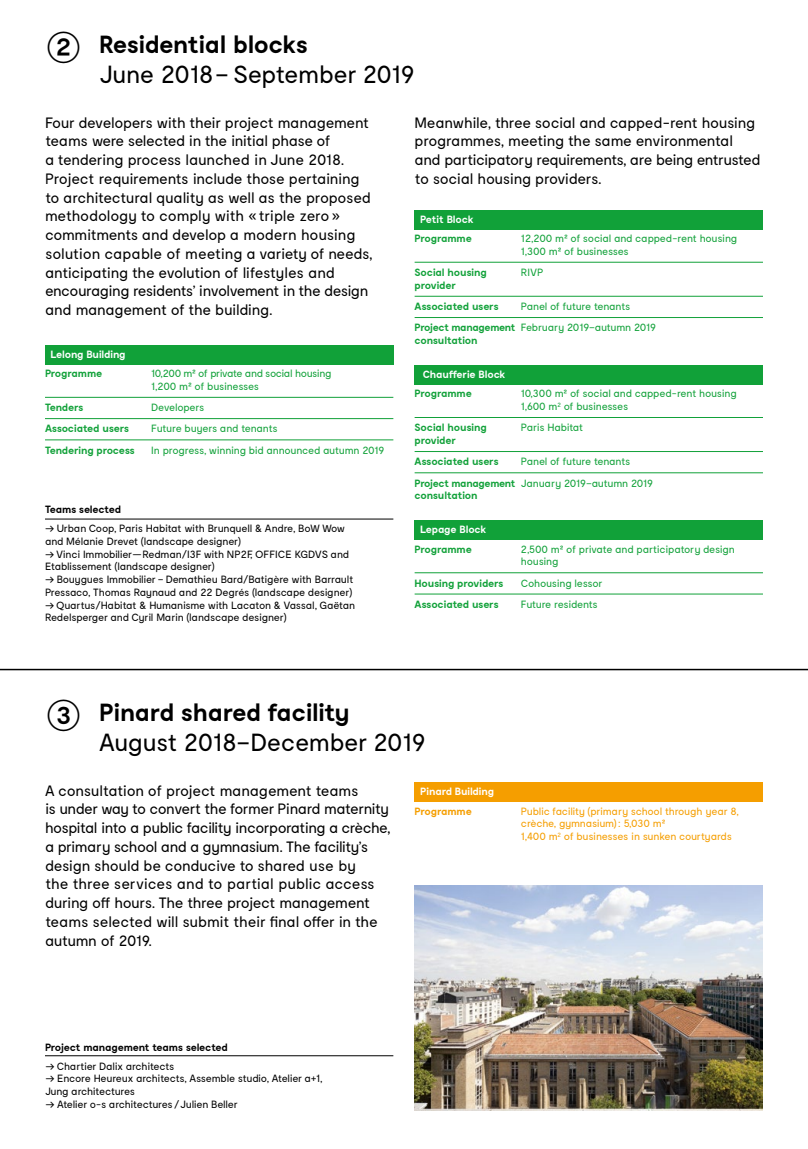
<style>
.page{position:relative;width:808px;height:1149px;background:#fff}
.page>*{position:absolute;margin:0;border:0;box-sizing:border-box;transform-origin:0 0}
.t1{font:24.75px/30px "Moderat";letter-spacing:-.02em;color:#000}
.t2{font:15px/18.8px "Moderat";letter-spacing:-.025em;color:#000}
.t3{font:10.5px/12.8px "Moderat";letter-spacing:-.025em;color:#000}
.t4{font:10.5px/12.8px "Moderat";letter-spacing:-.025em;color:#11a139}
.t5{font:700 10.5px/21.3px "Moderat";letter-spacing:-.025em;color:#11a139}
.t6{font:10.5px/12.8px "Moderat";letter-spacing:-.02em;color:#f59e00}
.t7{font:700 10.5px "Moderat";letter-spacing:-.02em;color:#fff}
.t8{font:700 10.5px "Moderat";letter-spacing:-.025em;color:#000}
.t9{font:10.5px "Moderat";letter-spacing:-.05em;color:#11a139}
.t10{font:700 10.5px "Moderat";letter-spacing:-.015em;color:#f59e00}
.s1{font-size:44.55px}
.s2{font-weight:700}
</style>
<div class="page">
<img style="left:415px;top:885px;width:348px;height:225px">
<div style="left:45px;top:345px;width:348px;height:19px;background:#11a139"></div>
<hr style="left:45px;top:397px;width:348px;height:1px;background:#11a139">
<hr style="left:45px;top:418px;width:348px;height:1px;background:#11a139">
<hr style="left:45px;top:439px;width:348px;height:1px;background:#11a139">
<hr style="left:45px;top:518px;width:348px;height:1px;background:#000">
<div style="left:415px;top:210px;width:348px;height:19px;background:#11a139"></div>
<hr style="left:415px;top:262px;width:348px;height:1px;background:#11a139">
<hr style="left:415px;top:296px;width:348px;height:1px;background:#11a139">
<hr style="left:415px;top:317px;width:348px;height:1px;background:#11a139">
<div style="left:415px;top:365px;width:348px;height:19px;background:#11a139"></div>
<hr style="left:415px;top:417px;width:348px;height:1px;background:#11a139">
<hr style="left:415px;top:451px;width:348px;height:1px;background:#11a139">
<hr style="left:415px;top:472px;width:348px;height:1px;background:#11a139">
<div style="left:415px;top:520px;width:348px;height:19px;background:#11a139"></div>
<hr style="left:415px;top:572px;width:348px;height:1px;background:#11a139">
<hr style="left:415px;top:593px;width:348px;height:1px;background:#11a139">
<hr style="left:45px;top:1054px;width:348px;height:1px;background:#000">
<hr style="left:0;top:668px;width:808px;height:2px;background:#000">
<div style="left:415px;top:782px;width:348px;height:19px;background:#f59e00"></div>
<h1 class="t1" style="left:99px;top:30px;width:317px;text-indent:-54px"><span class="s1">➁</span> <span class="s2">Residential blocks<br></span>June 2018– September 2019</h1>
<p class="t2" style="left:45px;top:113px;width:329px">Four developers with their project management teams were selected in the initial phase of<br>a tendering process launched in June 2018.<br>Project requirements include those pertaining to architectural quality as well as the proposed methodology to comply with «triple zero» commitments and develop a modern housing solution capable of meeting a variety of needs, anticipating the evolution of lifestyles and encouraging residents’ involvement in the design and management of the building.</p>
<p class="t7" style="left:51px;top:348px;width:77px">Lelong Building</p>
<p class="t5" style="left:45px;top:363px;width:59px">Programme</p>
<p class="t4" style="left:151px;top:367px;width:182px">10,200 m² of private and social housing<br>1,200 m² of businesses</p>
<p class="t5" style="left:45px;top:397px;width:40px">Tenders</p>
<p class="t4" style="left:151px;top:401px;width:55px">Developers</p>
<p class="t5" style="left:45px;top:418px;width:86px">Associated users</p>
<p class="t4" style="left:151px;top:422px;width:128px">Future buyers and tenants</p>
<p class="t5" style="left:45px;top:439px;width:91px">Tendering process</p>
<p class="t4" style="left:151px;top:444px;width:234px">In progress, winning bid announced autumn 2019</p>
<p class="t8" style="left:45px;top:503px;width:78px">Teams selected</p>
<p class="t3" style="left:45px;top:522px;width:301px">→ Urban Coop, Paris Habitat with Brunquell &amp; Andre, BoW Wow and Mélanie Drevet (landscape designer)</p>
<p class="t3" style="left:45px;top:548px;width:306px">→ Vinci Immobilier—Redman/I3F with NP2F, OFFICE KGDVS and<br>Etablissement (landscape designer)</p>
<p class="t3" style="left:45px;top:573px;width:310px">→ Bouygues Immobilier – Demathieu Bard/Batigère with Barrault<br>Pressaco, Thomas Raynaud and 22 Degrés (landscape designer)</p>
<p class="t3" style="left:45px;top:599px;width:312px">→ Quartus/Habitat &amp; Humanisme with Lacaton &amp; Vassal, Gaëtan<br>Redelsperger and Cyril Marin (landscape designer)</p>
<p class="t2" style="left:415px;top:113px;width:347px">Meanwhile, three social and capped-rent housing programmes, meeting the same environmental and participatory requirements, are being entrusted to social housing providers.</p>
<p class="t7" style="left:420px;top:213px;width:55px">Petit Block</p>
<p class="t5" style="left:415px;top:228px;width:59px">Programme</p>
<p class="t4" style="left:521px;top:232px;width:218px">12,200 m² of social and capped-rent housing<br>1,300 m² of businesses</p>
<p class="t5" style="left:415px;top:262px;width:74px">Social housing</p>
<p class="t4" style="left:521px;top:266px;width:24px">RIVP</p>
<p class="t5" style="left:415px;top:275px;width:86px">provider<br>Associated users</p>
<p class="t4" style="left:415px;top:296px;width:243px;line-height:21.3px;text-indent:106px">Panel of future tenants<br><span class="s2">Project management</span> February 2019–autumn 2019</p>
<p class="t5" style="left:415px;top:330px;width:64px">consultation</p>
<p class="t7" style="left:423px;top:368px;width:84px">Chaufferie Block</p>
<p class="t5" style="left:415px;top:383px;width:59px">Programme</p>
<p class="t4" style="left:521px;top:387px;width:217px">10,300 m² of social and capped-rent housing<br>1,600 m<sup>2</sup> of businesses</p>
<p class="t5" style="left:415px;top:417px;width:74px">Social housing</p>
<p class="t4" style="left:521px;top:421px;width:64px">Paris Habitat</p>
<p class="t5" style="left:415px;top:430px;width:86px">provider<br>Associated users</p>
<p class="t4" style="left:415px;top:451px;width:240px;line-height:21.3px;text-indent:106px">Panel of future tenants<br><span class="s2">Project management</span> January 2019–autumn 2019</p>
<p class="t5" style="left:415px;top:485px;width:64px">consultation</p>
<p class="t7" style="left:420px;top:523px;width:68px">Lepage Block</p>
<p class="t5" style="left:415px;top:538px;width:59px">Programme</p>
<p class="t4" style="left:521px;top:542px;width:215px">2,500 m² of private and participatory design housing</p>
<p class="t5" style="left:415px;top:572px;width:90px">Housing providers</p>
<p class="t4" style="left:521px;top:576px;width:83px">Cohousing lessor</p>
<p class="t5" style="left:415px;top:594px;width:86px">Associated users</p>
<p class="t9" style="left:521px;top:598px;width:78px">Future residents</p>
<h1 class="t1" style="left:99px;top:697px;width:328px;text-indent:-54px"><span class="s1">➂</span> <span class="s2">Pinard shared facility<br></span>August 2018–December 2019</h1>
<p class="t2" style="left:45px;top:781px;width:347px">A consultation of project management teams<br>is under way to convert the former Pinard maternity hospital into a public facility incorporating a crèche, a primary school and a gymnasium. The facility’s design should be conducive to shared use by<br>the three services and to partial public access during off hours. The three project management teams selected will submit their final offer in the autumn of 2019.</p>
<p class="t7" style="left:420px;top:785px;width:75px">Pinard Building</p>
<p class="t10" style="left:415px;top:804px;width:59px">Programme</p>
<p class="t6" style="left:521px;top:804px;width:219px">Public facility (primary school through year 8, crèche, gymnasium): 5,030 m²<br>1,400 m<sup>2</sup> of businesses in sunken courtyards</p>
<p class="t8" style="left:45px;top:1040px;width:184px">Project management teams selected</p>
<p class="t3" style="left:46px;top:1059px;width:130px">→ Chartier Dalix architects</p>
<p class="t3" style="left:45px;top:1072px;width:279px">→ Encore Heureux architects, Assemble studio, Atelier a+1,<br>Jung architectures</p>
<p class="t3" style="left:46px;top:1097px;width:194px">→ Atelier o-s architectures/Julien Beller</p>
</div>
